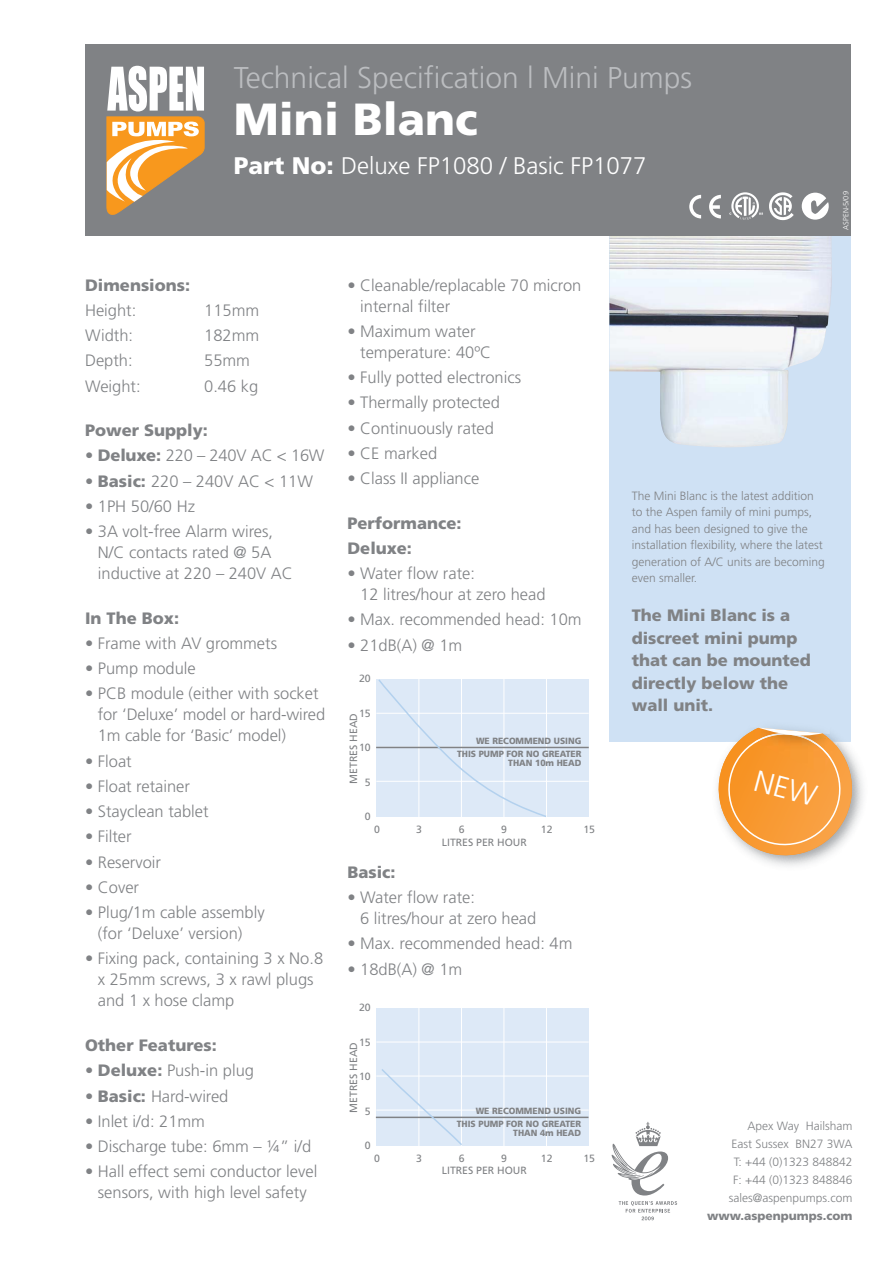
<style>
.page{position:relative;width:893px;height:1263px;background:#fff}
.page>*{position:absolute;margin:0;border:0;box-sizing:border-box;transform-origin:0 0}
.t1{font:900 45px "Frutiger";color:#fff}
.t2{font:300 30px "Frutiger";color:#bbbdc0}
.t3{font:300 24px "Frutiger";color:#fff}
.t4{font:300 16.5px/21px "Frutiger";color:#808285}
.t5{font:900 16.5px/22.5px "Frutiger";color:#808285}
.t6{font:300 12px/16.5px "Frutiger";color:#808285}
.t7{font:900 12px "Frutiger";color:#808285}
.t8{font:10.5px "Frutiger";color:#808285}
.t9{font:900 9px/12.8px "Frutiger";color:#808285;text-align:right;scale:.95 1}
.t10{font:300 7.5px "Frutiger";color:#fff}
.s1{font-weight:900}
</style>
<div class="page">
<div style="left:609px;top:44px;width:241px;height:698px;background:#cfe1f4"></div>
<div style="left:376px;top:679px;width:212px;height:138px;background:#dde9f7"></div>
<hr style="left:376px;top:713px;width:212px;height:1px;background:#fff">
<hr style="left:376px;top:781px;width:212px;height:1px;background:#fff">
<hr style="left:376px;top:747px;width:212px;height:1px;background:#808285">
<div style="left:376px;top:1008px;width:212px;height:137px;background:#dde9f7"></div>
<hr style="left:376px;top:1042px;width:212px;height:1px;background:#fff">
<hr style="left:376px;top:1076px;width:212px;height:1px;background:#fff">
<hr style="left:376px;top:1110px;width:212px;height:1px;background:#fff">
<hr style="left:418px;top:1007px;width:1px;height:140px;background:#fff">
<hr style="left:461px;top:1007px;width:1px;height:139px;background:#fff">
<hr style="left:503px;top:1007px;width:1px;height:140px;background:#fff">
<hr style="left:546px;top:1007px;width:1px;height:140px;background:#fff">
<img style="left:609px;top:236px;width:223px;height:211px">
<hr style="left:376px;top:1116px;width:212px;height:2px;background:#808285">
<div style="left:85px;top:44px;width:765px;height:192px;background:#808285"></div>
<svg style="left:107px;top:66px;width:97px;height:149px"></svg>
<svg style="left:729px;top:192px;width:34px;height:28px"></svg>
<svg style="left:689px;top:195px;width:12px;height:23px"></svg>
<svg style="left:709px;top:195px;width:12px;height:23px"></svg>
<img style="left:769px;top:192px;width:24px;height:28px">
<svg style="left:801px;top:193px;width:27px;height:27px"></svg>
<svg style="left:611px;top:1122px;width:66px;height:98px"></svg>
<svg style="left:377px;top:679px;width:171px;height:138px"></svg>
<svg style="left:380px;top:1068px;width:83px;height:78px"></svg>
<svg style="left:717px;top:710px;width:144px;height:154px"></svg>
<h2 class="t2" style="left:234px;top:66px;width:459px">Technical Specification l Mini Pumps</h2>
<h1 class="t1" style="left:234px;top:102px;width:245px">Mini Blanc</h1>
<h3 class="t3" style="left:234px;top:156px;width:414px"><span class="s1">Part No:</span> Deluxe FP1080 / Basic FP1077</h3>
<p class="t10" style="left:842px;top:230px;width:40px;rotate:-90deg">ASPEN-5/09</p>
<p class="t5" style="left:85px;top:275px;width:106px">Dimensions:</p>
<p class="t4" style="left:85px;top:301px;width:53px">Height:</p>
<p class="t4" style="left:204px;top:301px;width:56px">115mm</p>
<p class="t4" style="left:85px;top:326px;width:50px">Width:</p>
<p class="t4" style="left:204px;top:326px;width:56px">182mm</p>
<p class="t4" style="left:85px;top:351px;width:49px">Depth:</p>
<p class="t4" style="left:204px;top:351px;width:47px">55mm</p>
<p class="t4" style="left:85px;top:377px;width:57px">Weight:</p>
<p class="t4" style="left:204px;top:377px;width:56px">0.46 kg</p>
<p class="t5" style="left:85px;top:420px;width:124px">Power Supply:</p>
<p class="t4" style="left:85px;top:446px;width:241px">• <span class="s1">Deluxe:</span> 220 – 240V AC &lt; 16W</p>
<p class="t4" style="left:85px;top:472px;width:229px">• <span class="s1">Basic:</span> 220 – 240V AC &lt; 11W</p>
<p class="t4" style="left:85px;top:497px;width:111px">• 1PH 50/60 Hz</p>
<p class="t4" style="left:98px;top:522px;width:197px;text-indent:-13px">• 3A volt-free Alarm wires,<br>N/C contacts rated @ 5A inductive at 220 – 240V AC</p>
<p class="t5" style="left:85px;top:608px;width:95px">In The Box:</p>
<p class="t4" style="left:85px;top:634px;width:193px">• Frame with AV grommets</p>
<p class="t4" style="left:85px;top:659px;width:112px">• Pump module</p>
<p class="t4" style="left:98px;top:684px;width:229px;text-indent:-13px">• PCB module (either with socket for ‘Deluxe’ model or hard-wired<br>1m cable for ‘Basic’ model)</p>
<p class="t4" style="left:85px;top:752px;width:48px">• Float</p>
<p class="t4" style="left:85px;top:777px;width:106px">• Float retainer</p>
<p class="t4" style="left:85px;top:802px;width:125px">• Stayclean tablet</p>
<p class="t4" style="left:85px;top:827px;width:48px">• Filter</p>
<p class="t4" style="left:85px;top:853px;width:77px">• Reservoir</p>
<p class="t4" style="left:85px;top:878px;width:55px">• Cover</p>
<p class="t4" style="left:85px;top:903px;width:181px;text-align:center">• Plug/1m cable assembly (for ‘Deluxe’ version)</p>
<p class="t4" style="left:98px;top:949px;width:227px;text-indent:-13px">• Fixing pack, containing 3 x No.8 x 25mm screws, 3 x rawl plugs and 1 x hose clamp</p>
<p class="t5" style="left:85px;top:1035px;width:133px">Other Features:</p>
<p class="t4" style="left:85px;top:1061px;width:170px"><span class="s1">• Deluxe:</span> Push-in plug</p>
<p class="t4" style="left:85px;top:1086px;width:145px"><span class="s1">• Basic:</span> Hard-wired</p>
<p class="t4" style="left:85px;top:1112px;width:121px">• Inlet i/d: 21mm</p>
<p class="t4" style="left:85px;top:1137px;width:228px">• Discharge tube: 6mm – ¼” i/d</p>
<p class="t4" style="left:85px;top:1162px;width:234px;text-align:center">• Hall effect semi conductor level sensors, with high level safety</p>
<p class="t4" style="left:360px;top:276px;width:223px;text-indent:-13px">• Cleanable/replacable 70 micron internal filter</p>
<p class="t4" style="left:360px;top:322px;width:133px;text-indent:-13px">• Maximum water temperature: 40ºC</p>
<p class="t4" style="left:347px;top:368px;width:175px">• Fully potted electronics</p>
<p class="t4" style="left:347px;top:393px;width:154px">• Thermally protected</p>
<p class="t4" style="left:347px;top:419px;width:148px">• Continuously rated</p>
<p class="t4" style="left:347px;top:444px;width:91px">• CE marked</p>
<p class="t4" style="left:347px;top:469px;width:133px">• Class II appliance</p>
<p class="t5" style="left:347px;top:512px;width:116px;line-height:25.2px">Performance:<br>Deluxe:</p>
<p class="t4" style="left:360px;top:564px;width:187px;text-indent:-13px">• Water flow rate:<br>12 litres/hour at zero head</p>
<p class="t4" style="left:347px;top:610px;width:236px">• Max. recommended head: 10m</p>
<p class="t4" style="left:347px;top:636px;width:116px">• 21dB(A) @ 1m</p>
<p class="t8" style="left:359px;top:674px;width:13px">20</p>
<p class="t8" style="left:359px;top:709px;width:13px">15</p>
<p class="t8" style="left:359px;top:743px;width:13px">10</p>
<p class="t8" style="left:365px;top:778px;width:7px">5</p>
<p class="t8" style="left:365px;top:812px;width:7px">0</p>
<p class="t8" style="left:349px;top:784px;width:72px;rotate:-90deg">METRES HEAD</p>
<p class="t9" style="left:457px;top:736px;width:132px">WE RECOMMEND USING<br>THIS PUMP FOR NO GREATER</p>
<p class="t9" style="left:508px;top:757px;width:78px">THAN 10m HEAD</p>
<p class="t8" style="left:374px;top:825px;width:7px">0</p>
<p class="t8" style="left:416px;top:825px;width:7px">3</p>
<p class="t8" style="left:458px;top:825px;width:7px">6</p>
<p class="t8" style="left:501px;top:825px;width:7px">9</p>
<p class="t8" style="left:541px;top:825px;width:13px">12</p>
<p class="t8" style="left:583px;top:825px;width:13px">15</p>
<p class="t8" style="left:442px;top:838px;width:87px">LITRES PER HOUR</p>
<p class="t5" style="left:347px;top:862px;width:50px">Basic:</p>
<p class="t4" style="left:360px;top:888px;width:178px;text-indent:-13px">• Water flow rate:<br>6 litres/hour at zero head</p>
<p class="t4" style="left:347px;top:934px;width:226px">• Max. recommended head: 4m</p>
<p class="t4" style="left:347px;top:960px;width:116px">• 18dB(A) @ 1m</p>
<p class="t8" style="left:359px;top:1003px;width:13px">20</p>
<p class="t8" style="left:359px;top:1038px;width:13px">15</p>
<p class="t8" style="left:359px;top:1072px;width:13px">10</p>
<p class="t8" style="left:365px;top:1107px;width:7px">5</p>
<p class="t8" style="left:365px;top:1141px;width:7px">0</p>
<p class="t8" style="left:349px;top:1112px;width:72px;rotate:-90deg">METRES HEAD</p>
<p class="t9" style="left:457px;top:1105px;width:132px">WE RECOMMEND USING<br>THIS PUMP FOR NO GREATER</p>
<p class="t9" style="left:513px;top:1127px;width:73px">THAN 4m HEAD</p>
<p class="t8" style="left:374px;top:1154px;width:7px">0</p>
<p class="t8" style="left:416px;top:1154px;width:7px">3</p>
<p class="t8" style="left:458px;top:1154px;width:7px">6</p>
<p class="t8" style="left:501px;top:1154px;width:7px">9</p>
<p class="t8" style="left:541px;top:1154px;width:13px">12</p>
<p class="t8" style="left:583px;top:1154px;width:13px">15</p>
<p class="t8" style="left:442px;top:1166px;width:87px">LITRES PER HOUR</p>
<p class="t6" style="left:631px;top:488px;width:194px">The Mini Blanc is the latest addition to the Aspen family of mini pumps, and has been designed to give the installation flexibility, where the latest generation of A/C units are becoming even smaller.</p>
<p class="t5" style="left:631px;top:606px;width:181px">The Mini Blanc is a discreet mini pump that can be mounted directly below the wall unit.</p>
<p class="t6" style="left:728px;top:1118px;width:125px;line-height:18px;text-align:right">Apex Way Hailsham<br>East Sussex BN27 3WA<br>T: +44 (0)1323 848842<br>F: +44 (0)1323 848846 sales@aspenpumps.com</p>
<p class="t7" style="left:707px;top:1211px;width:147px">www.aspenpumps.com</p>
</div>
